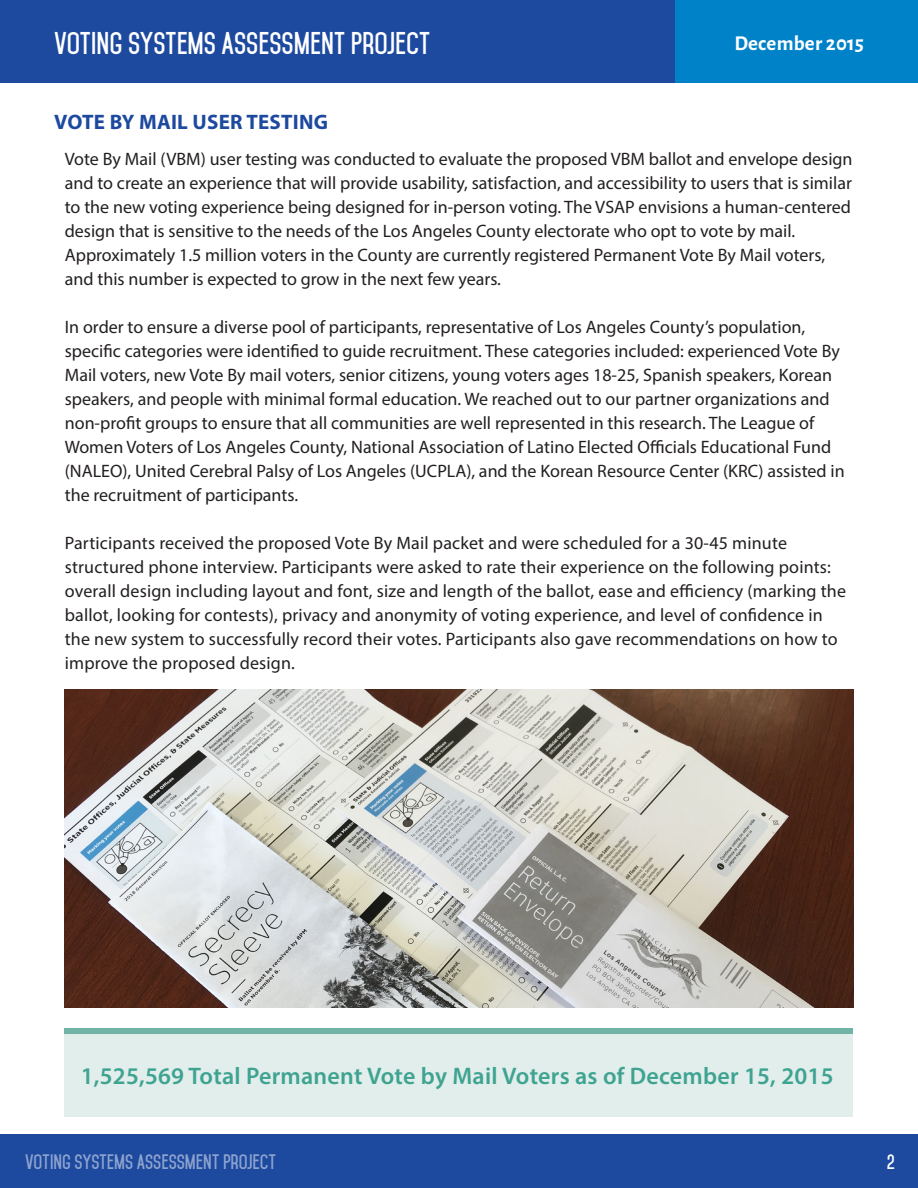
<style>
.page{position:relative;width:918px;height:1188px;background:#fff}
.page>*{position:absolute;margin:0;border:0;box-sizing:border-box;transform-origin:0 0}
.t1{font:700 27px "Mohave";color:#fff}
.t2{font:600 24px "Myriad Pro";letter-spacing:.01em;color:#3fa392}
.t3{font:700 21px "Myriad Pro";letter-spacing:.01em;color:#1d499f}
.t4{font:700 21px "Alegreya Sans";letter-spacing:.01em;color:#fff}
.t5{font:18px/24px "Myriad Pro";color:#231f20}
.t6{font:700 18px "Mohave";color:#fff}
</style>
<div class="page">
<div style="left:0;top:1134px;width:918px;height:54px;background:#1d499f"></div>
<div style="left:0;top:0;width:918px;height:83px;background:#0082c9"></div>
<div style="left:0;top:0;width:675px;height:83px;background:#1d499f"></div>
<div style="left:65px;top:1034px;width:788px;height:83px;background:#e1eeeb"></div>
<div style="left:65px;top:1028px;width:788px;height:6px;background:#71b3a6"></div>
<img style="left:65px;top:689px;width:788px;height:318px">
<h1 class="t1" style="left:54px;top:26px;width:378px">VOTING SYSTEMS ASSESSMENT PROJECT</h1>
<p class="t4" style="left:734px;top:28px;width:131px">December 2015</p>
<p class="t3" style="left:54px;top:108px;width:276px">VOTE BY MAIL USER TESTING</p>
<p class="t5" style="left:65px;top:146px;width:789px">Vote By Mail (VBM) user testing was conducted to evaluate the proposed VBM ballot and envelope design and to create an experience that will provide usability, satisfaction, and accessibility to users that is similar to the new voting experience being designed for in-person voting. The VSAP envisions a human-centered design that is sensitive to the needs of the Los Angeles County electorate who opt to vote by mail.<br>Approximately 1.5 million voters in the County are currently registered Permanent Vote By Mail voters, and this number is expected to grow in the next few years.</p>
<p class="t5" style="left:65px;top:314px;width:781px">In order to ensure a diverse pool of participants, representative of Los Angeles County’s population, specific categories were identified to guide recruitment. These categories included: experienced Vote By Mail voters, new Vote By mail voters, senior citizens, young voters ages 18-25, Spanish speakers, Korean speakers, and people with minimal formal education. We reached out to our partner organizations and non-profit groups to ensure that all communities are well represented in this research. The League of Women Voters of Los Angeles County, National Association of Latino Elected Officials Educational Fund (NALEO), United Cerebral Palsy of Los Angeles (UCPLA), and the Korean Resource Center (KRC) assisted in the recruitment of participants.</p>
<p class="t5" style="left:65px;top:530px;width:783px">Participants received the proposed Vote By Mail packet and were scheduled for a 30-45 minute structured phone interview. Participants were asked to rate their experience on the following points: overall design including layout and font, size and length of the ballot, ease and efficiency (marking the ballot, looking for contests), privacy and anonymity of voting experience, and level of confidence in the new system to successfully record their votes. Participants also gave recommendations on how to improve the proposed design.</p>
<p class="t2" style="left:81px;top:1061px;width:754px">1,525,569 Total Permanent Vote by Mail Voters as of December 15, 2015</p>
<p class="t6" style="left:25px;top:1151px;width:252px">VOTING SYSTEMS ASSESSMENT PROJECT</p>
<p class="t6" style="left:887px;top:1151px;width:10px">2</p>
</div>
